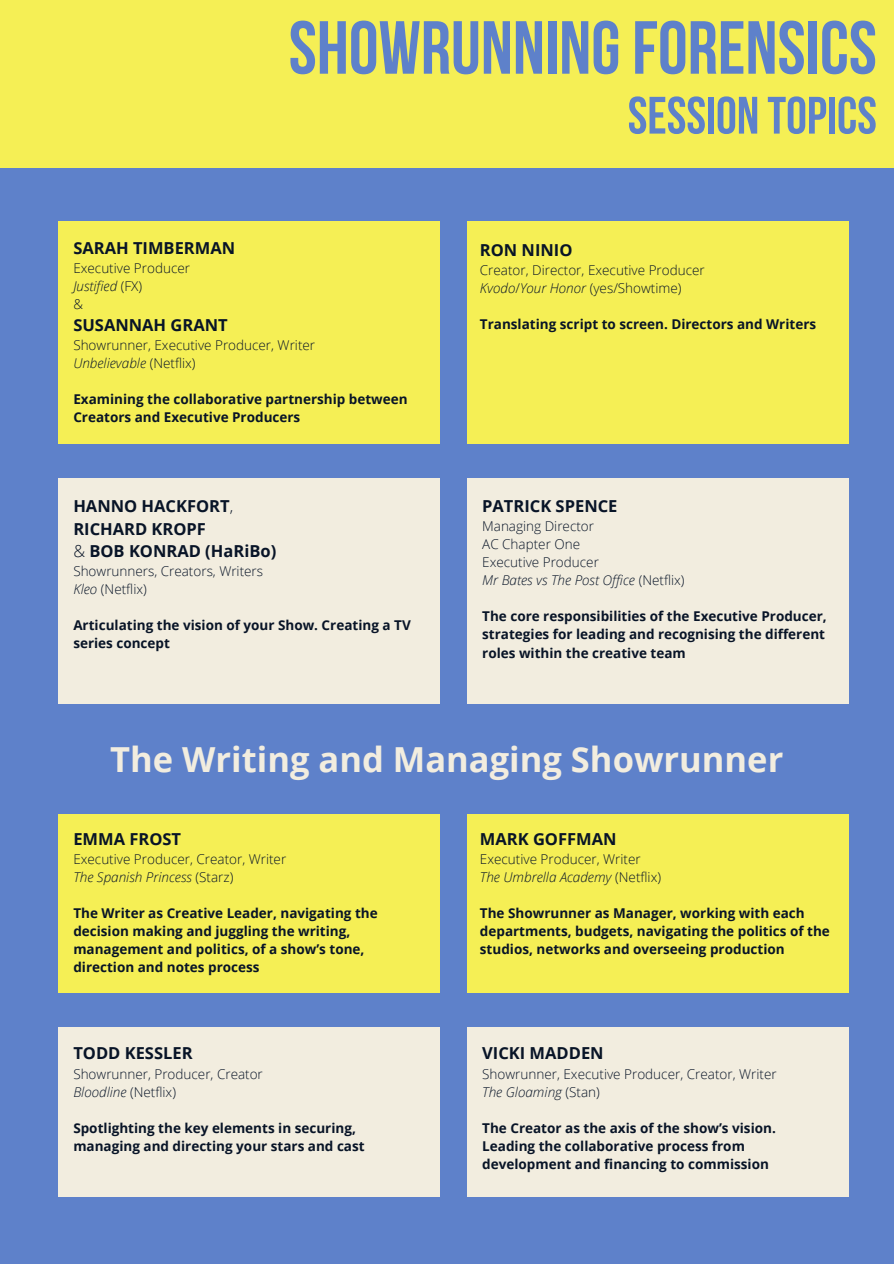
<style>
.page{position:relative;width:894px;height:1264px;background:#fff}
.page>*{position:absolute;margin:0;border:0;box-sizing:border-box;transform-origin:0 0}
.t1{font:700 75px "Bebas Neue";color:#5e81ca}
.t2{font:700 52.5px "Bebas Neue";color:#5e81ca}
.t3{font:700 34.5px "Open Sans";color:#f2eddf}
.t4{font:700 16.5px "Open Sans";color:#081427}
.t5{font:700 13.5px/18px "Open Sans";color:#081427}
.t6{font:300 13.5px "Open Sans";color:#081427}
.t7{font:italic 300 13.5px "Open Sans";color:#081427}
.s1{font-style:normal}
.s2{font-weight:300}
.s3{font-style:italic}
</style>
<div class="page">
<div style="left:0;top:0;width:893px;height:1263px;background:#5e81ca"></div>
<div style="left:58px;top:813px;width:381px;height:179px;background:#f5ef55"></div>
<div style="left:0;top:0;width:893px;height:167px;background:#f5ef55"></div>
<div style="left:466px;top:813px;width:382px;height:179px;background:#f5ef55"></div>
<div style="left:58px;top:1027px;width:381px;height:170px;background:#f2eddf"></div>
<div style="left:466px;top:1027px;width:382px;height:170px;background:#f2eddf"></div>
<div style="left:466px;top:478px;width:382px;height:225px;background:#f2eddf"></div>
<div style="left:58px;top:221px;width:381px;height:222px;background:#f5ef55"></div>
<div style="left:466px;top:221px;width:382px;height:222px;background:#f5ef55"></div>
<div style="left:58px;top:478px;width:381px;height:225px;background:#f2eddf"></div>
<p class="t1" style="left:288px;top:17px;width:589px">SHOWRUNNINGFORENSICS</p>
<h1 class="t2" style="left:627px;top:94px;width:250px">SESSION TOPICS</h1>
<p class="t4" style="left:73px;top:237px;width:163px">SARAH TIMBERMAN</p>
<p class="t6" style="left:73px;top:259px;width:118px">Executive Producer</p>
<p class="t7" style="left:73px;top:277px;width:70px">Justified <span class="s1">(FX)</span></p>
<p class="t6" style="left:73px;top:295px;width:11px">&amp;</p>
<p class="t4" style="left:73px;top:313px;width:156px">SUSANNAH GRANT</p>
<h4 class="t6" style="left:73px;top:335px;width:243px">Showrunner, Executive Producer, Writer</h4>
<h3 class="t7" style="left:73px;top:353px;width:124px">Unbelievable <span class="s1">(Netflix)</span></h3>
<p class="t5" style="left:73px;top:390px;width:336px">Examining the collaborative partnership between<br>Creators and Executive Producers</p>
<p class="t4" style="left:73px;top:494px;width:161px">HANNO HACKFORT<span class="s2">,</span></p>
<p class="t4" style="left:73px;top:517px;width:134px">RICHARD KROPF</p>
<p class="t4" style="left:73px;top:539px;width:204px"><span class="s2">&amp;</span> BOB KONRAD (HaRiBo)</p>
<p class="t6" style="left:73px;top:562px;width:191px">Showrunners, Creators, Writers</p>
<h4 class="t6" style="left:73px;top:580px;width:75px"><span class="s3">Kleo</span> (Netflix)</h4>
<p class="t5" style="left:73px;top:616px;width:339px">Articulating the vision of your Show. Creating a TV series concept</p>
<p class="t4" style="left:480px;top:238px;width:94px">RON NINIO</p>
<p class="t6" style="left:480px;top:260px;width:226px">Creator, Director, Executive Producer</p>
<p class="t6" style="left:480px;top:278px;width:203px"><span class="s3">Kvodo</span>/<span class="s3">Your Honor</span> (yes/Showtime)</p>
<h4 class="t5" style="left:480px;top:315px;width:338px">Translating script to screen. Directors and Writers</h4>
<p class="t4" style="left:482px;top:494px;width:137px">PATRICK SPENCE</p>
<p class="t6" style="left:482px;top:517px;width:113px">Managing Director</p>
<p class="t6" style="left:482px;top:535px;width:99px">AC Chapter One</p>
<p class="t6" style="left:482px;top:553px;width:118px">Executive Producer</p>
<h4 class="t7" style="left:482px;top:571px;width:204px">Mr Bates vs The Post Office <span class="s1">(Netflix)</span></h4>
<p class="t5" style="left:482px;top:607px;width:346px">The core responsibilities of the Executive Producer, strategies for leading and recognising the different roles within the creative team</p>
<p class="t3" style="left:110px;top:735px;width:674px">The Writing and Managing Showrunner</p>
<h2 class="t4" style="left:73px;top:827px;width:109px">EMMA FROST</h2>
<p class="t6" style="left:73px;top:850px;width:214px">Executive Producer, Creator, Writer</p>
<p class="t7" style="left:73px;top:868px;width:161px">The Spanish Princess <span class="s1">(Starz)</span></p>
<p class="t5" style="left:73px;top:904px;width:306px">The Writer as Creative Leader, navigating the decision making and juggling the writing, management and politics, of a show’s tone, direction and notes process</p>
<p class="t4" style="left:73px;top:1041px;width:121px">TODD KESSLER</p>
<h4 class="t6" style="left:73px;top:1064px;width:191px">Showrunner, Producer, Creator</h4>
<p class="t7" style="left:73px;top:1082px;width:104px">Bloodline <span class="s1">(Netflix)</span></p>
<p class="t5" style="left:73px;top:1118px;width:293px">Spotlighting the key elements in securing, managing and directing your stars and cast</p>
<p class="t4" style="left:480px;top:827px;width:138px">MARK GOFFMAN</p>
<p class="t6" style="left:480px;top:850px;width:162px">Executive Producer, Writer</p>
<p class="t7" style="left:480px;top:868px;width:183px">The Umbrella Academy <span class="s1">(Netflix)</span></p>
<p class="t5" style="left:480px;top:904px;width:351px">The Showrunner as Manager, working with each departments, budgets, navigating the politics of the studios, networks and overseeing production</p>
<p class="t4" style="left:482px;top:1041px;width:123px">VICKI MADDEN</p>
<p class="t6" style="left:482px;top:1064px;width:296px">Showrunner, Executive Producer, Creator, Writer</p>
<h4 class="t7" style="left:482px;top:1082px;width:119px">The Gloaming <span class="s1">(Stan)</span></h4>
<p class="t5" style="left:482px;top:1118px;width:295px">The Creator as the axis of the show’s vision.<br>Leading the collaborative process from development and financing to commission</p>
</div>
